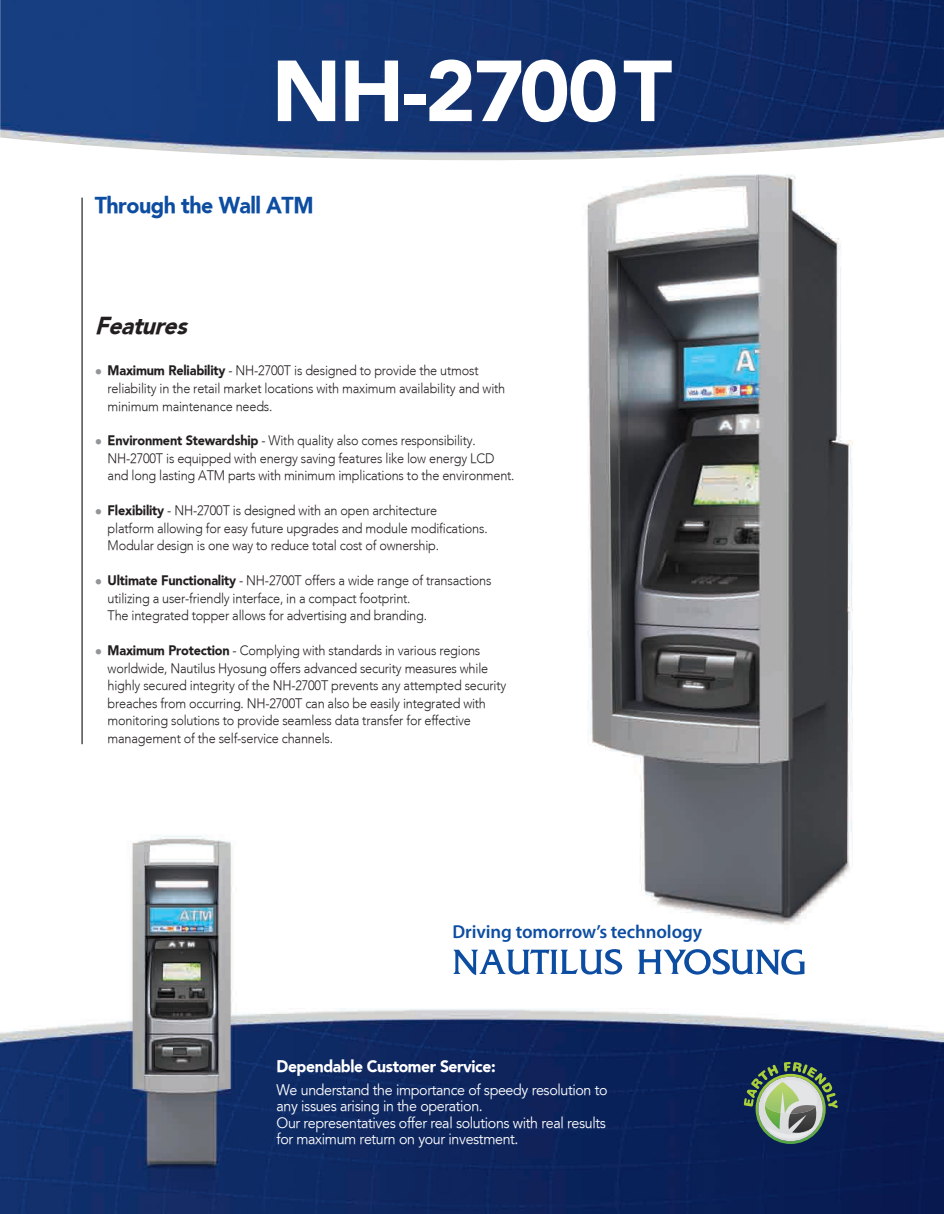
<style>
.page{position:relative;width:944px;height:1214px;background:#fff}
.page>*{position:absolute;margin:0;border:0;box-sizing:border-box;transform-origin:0 0}
.t1{font:900 85.5px "Avenir";letter-spacing:-.025em;color:#fff}
.t2{font:italic 900 24px "Avenir";color:#231f20;scale:.95 1}
.t3{font:900 22.5px "Avenir";letter-spacing:-.025em;color:#0d4da1;scale:.95 1}
.t4{font:600 18.75px "Myriad Pro";letter-spacing:-.005em;color:#0d4da1}
.t5{font:900 16.5px "Avenir";letter-spacing:-.025em;color:#fff;scale:.95 1}
.t6{font:15px "Avenir";letter-spacing:-.025em;color:#fff;scale:.95 1}
.t7{font:300 13.5px "Avenir";letter-spacing:-.015em;color:#231f20;scale:.94 1}
.s1{font-weight:400;font-size:15px;color:#939598}
.s2{font-weight:900}
</style>
<div class="page">
<img style="left:0;top:835px;width:944px;height:379px">
<img style="left:562px;top:184px;width:333px;height:772px">
<img style="left:0;top:0;width:944px;height:184px">
<hr style="left:81px;top:198px;width:2px;height:546px;background:#231f20">
<svg style="left:743px;top:1061px;width:94px;height:83px;background:#657a74"></svg>
<svg style="left:638px;top:949px;width:166px;height:25px"></svg>
<svg style="left:453px;top:949px;width:169px;height:26px"></svg>
<p class="t1" style="left:272px;top:40px;width:402px">NH-2700 T</p>
<p class="t3" style="left:95px;top:192px;width:232px">Through the Wall ATM</p>
<p class="t2" style="left:95px;top:311px;width:106px">Features</p>
<p class="t7" style="left:95px;top:363px;width:410px"><span class="s1">•</span> <span class="s2">Maximum Reliability</span> - NH-2700T is designed to provide the utmost</p>
<p class="t7" style="left:108px;top:380px;width:424px">reliability in the retail market locations with maximum availability and with</p>
<p class="t7" style="left:108px;top:398px;width:177px">minimum maintenance needs.</p>
<p class="t7" style="left:95px;top:433px;width:407px"><span class="s1">•</span> <span class="s2">Environment Stewardship</span> - With quality also comes responsibility.</p>
<p class="t7" style="left:108px;top:450px;width:413px">NH-2700T is equipped with energy saving features like low energy LCD</p>
<p class="t7" style="left:108px;top:468px;width:434px">and long lasting ATM parts with minimum implications to the environment.</p>
<p class="t7" style="left:95px;top:502px;width:366px"><span class="s1">•</span> <span class="s2">Flexibility</span> - NH-2700T is designed with an open architecture</p>
<p class="t7" style="left:108px;top:520px;width:406px">platform allowing for easy future upgrades and module modifications.</p>
<p class="t7" style="left:108px;top:538px;width:354px">Modular design is one way to reduce total cost of ownership.</p>
<p class="t7" style="left:95px;top:572px;width:423px"><span class="s1">•</span> <span class="s2">Ultimate Functionality</span> - NH-2700T offers a wide range of transactions</p>
<p class="t7" style="left:108px;top:590px;width:324px">utilizing a user-friendly interface, in a compact footprint.</p>
<p class="t7" style="left:108px;top:607px;width:341px">The integrated topper allows for advertising and branding.</p>
<p class="t7" style="left:95px;top:642px;width:411px"><span class="s1">•</span> <span class="s2">Maximum Protection</span> - Complying with standards in various regions</p>
<p class="t7" style="left:108px;top:660px;width:406px">worldwide, Nautilus Hyosung offers advanced security measures while</p>
<p class="t7" style="left:108px;top:677px;width:426px">highly secured integrity of the NH-2700T prevents any attempted security</p>
<p class="t7" style="left:108px;top:695px;width:404px">breaches from occurring. NH-2700T can also be easily integrated with</p>
<p class="t7" style="left:108px;top:712px;width:388px">monitoring solutions to provide seamless data transfer for effective</p>
<p class="t7" style="left:108px;top:730px;width:241px">management of the self-service channels.</p>
<p class="t4" style="left:452px;top:919px;width:251px">Driving tomorrow’s technology</p>
<p class="t5" style="left:276px;top:1056px;width:232px">Dependable Customer Service:</p>
<p class="t6" style="left:276px;top:1081px;width:350px">We understand the importance of speedy resolution to</p>
<p class="t6" style="left:276px;top:1097px;width:219px">any issues arising in the operation.</p>
<p class="t6" style="left:276px;top:1114px;width:348px">Our representatives offer real solutions with real results</p>
<p class="t6" style="left:276px;top:1130px;width:256px">for maximum return on your investment.</p>
</div>
